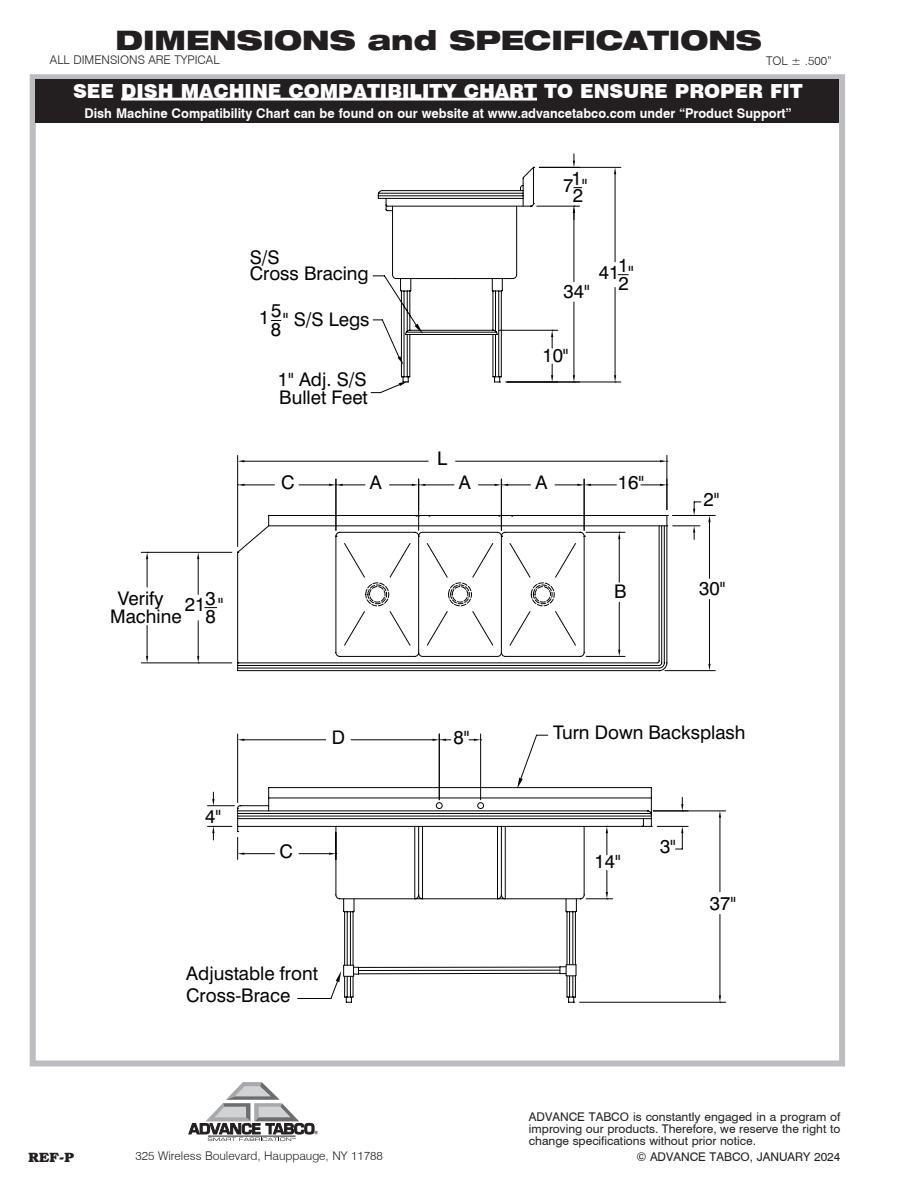
<style>
.page{position:relative;width:918px;height:1188px;background:#fff}
.page>*{position:absolute;margin:0;border:0;box-sizing:border-box;transform-origin:0 0}
.t1{font:900 expanded 27px "Helvetica Neue";color:#231f20}
.t2{font:900 19.5px "Swiss 721 BT";color:#fff}
.t3{font:18.75px/18.5px "Swiss 721 BT";color:#040503;text-align:center}
.t4{font:700 13.5px "Swiss 721 BT";color:#fff;scale:.95 1}
.t5{font:700 13.5px "Bookman";color:#231f20}
.t6{font:12px/12px "Swiss 721 BT";color:#231f20;text-align:justify}
.t7{font:300 12px "Swiss 721 BT";color:#231f20}
</style>
<div class="page">
<div style="left:30px;top:74px;width:815px;height:992px;border:6px solid #bcbdc0"></div>
<svg style="left:189px;top:1082px;width:129px;height:59px"></svg>
<div style="left:36px;top:80px;width:803px;height:43px;background:#231f20"></div>
<hr style="left:121px;top:98px;width:416px;height:3px;background:#fff">
<hr style="left:653px;top:810px;width:73px;height:1px;background:#040503">
<hr style="left:580px;top:1002px;width:146px;height:1px;background:#040503">
<hr style="left:720px;top:818px;width:1px;height:74px;background:#040503">
<hr style="left:720px;top:914px;width:1px;height:81px;background:#040503">
<svg style="left:719px;top:811px;width:2px;height:7px"></svg>
<hr style="left:237px;top:455px;width:1px;height:92px;background:#040503">
<hr style="left:666px;top:455px;width:1px;height:55px;background:#040503">
<hr style="left:244px;top:461px;width:184px;height:1px;background:#040503">
<hr style="left:456px;top:461px;width:204px;height:1px;background:#040503">
<svg style="left:238px;top:460px;width:6px;height:2px"></svg>
<svg style="left:239px;top:515px;width:477px;height:488px"></svg>
<svg style="left:708px;top:664px;width:3px;height:7px"></svg>
<hr style="left:237px;top:552px;width:1px;height:119px;background:#040503">
<hr style="left:141px;top:662px;width:91px;height:1px;background:#040503">
<hr style="left:141px;top:552px;width:91px;height:1px;background:#040503">
<hr style="left:147px;top:625px;width:1px;height:31px;background:#040503">
<svg style="left:146px;top:656px;width:2px;height:7px"></svg>
<hr style="left:198px;top:559px;width:1px;height:35px;background:#040503">
<hr style="left:198px;top:621px;width:1px;height:35px;background:#040503">
<svg style="left:197px;top:552px;width:2px;height:7px"></svg>
<svg style="left:205px;top:607px;width:12px;height:1px"></svg>
<hr style="left:586px;top:656px;width:39px;height:1px;background:#040503">
<hr style="left:586px;top:532px;width:39px;height:1px;background:#040503">
<hr style="left:619px;top:602px;width:1px;height:48px;background:#040503">
<hr style="left:619px;top:539px;width:1px;height:43px;background:#040503">
<svg style="left:618px;top:650px;width:2px;height:6px"></svg>
<svg style="left:244px;top:478px;width:311px;height:168px"></svg>
<hr style="left:584px;top:479px;width:1px;height:51px;background:#040503">
<svg style="left:555px;top:484px;width:61px;height:2px"></svg>
<svg style="left:719px;top:995px;width:2px;height:8px"></svg>
<svg style="left:660px;top:460px;width:8px;height:2px"></svg>
<svg style="left:268px;top:515px;width:2px;height:11px"></svg>
<svg style="left:681px;top:797px;width:2px;height:14px"></svg>
<svg style="left:708px;top:515px;width:3px;height:7px"></svg>
<svg style="left:146px;top:552px;width:2px;height:35px"></svg>
<svg style="left:197px;top:656px;width:2px;height:7px"></svg>
<svg style="left:618px;top:532px;width:2px;height:7px"></svg>
<svg style="left:478px;top:484px;width:53px;height:2px"></svg>
<svg style="left:390px;top:484px;width:64px;height:2px"></svg>
<svg style="left:329px;top:484px;width:36px;height:2px"></svg>
<svg style="left:238px;top:484px;width:6px;height:2px"></svg>
<svg style="left:335px;top:515px;width:250px;height:142px"></svg>
<svg style="left:656px;top:501px;width:46px;height:170px"></svg>
<svg style="left:641px;top:484px;width:27px;height:2px"></svg>
<svg style="left:372px;top:153px;width:209px;height:230px"></svg>
<svg style="left:573px;top:161px;width:2px;height:6px"></svg>
<hr style="left:574px;top:213px;width:1px;height:69px;background:#040503">
<hr style="left:574px;top:302px;width:1px;height:73px;background:#040503">
<svg style="left:372px;top:319px;width:32px;height:46px"></svg>
<svg style="left:370px;top:381px;width:38px;height:13px"></svg>
<hr style="left:539px;top:167px;width:82px;height:1px;background:#040503">
<hr style="left:507px;top:382px;width:114px;height:1px;background:#040503">
<hr style="left:615px;top:174px;width:1px;height:88px;background:#040503">
<hr style="left:615px;top:288px;width:1px;height:87px;background:#040503">
<svg style="left:614px;top:167px;width:2px;height:7px"></svg>
<svg style="left:551px;top:330px;width:2px;height:18px"></svg>
<svg style="left:573px;top:206px;width:2px;height:7px"></svg>
<svg style="left:573px;top:375px;width:2px;height:8px"></svg>
<svg style="left:387px;top:166px;width:148px;height:113px"></svg>
<svg style="left:614px;top:375px;width:2px;height:8px"></svg>
<svg style="left:207px;top:734px;width:406px;height:269px"></svg>
<h1 class="t1" style="left:116px;top:23px;width:648px">DIMENSIONS and SPECIFICATIONS</h1>
<p class="t7" style="left:50px;top:53px;width:171px">ALL DIMENSIONS ARE TYPICAL</p>
<p class="t7" style="left:766px;top:54px;width:67px">TOL ± .500”</p>
<h2 class="t2" style="left:73px;top:79px;width:731px">SEE DISH MACHINE COMPATIBILITY CHART TO ENSURE PROPER FIT</h2>
<p class="t4" style="left:84px;top:105px;width:746px">Dish Machine Compatibility Chart can be found on our website at www.advancetabco.com under “Product Support”</p>
<h3 class="t3" style="left:250px;top:249px;width:121px;line-height:16.2px;text-align:left">S/S<br>Cross Bracing</h3>
<h3 class="t3" style="left:259px;top:306px;width:24px;line-height:15.3px">1 5<br>8</h3>
<h3 class="t3" style="left:283px;top:310px;width:88px">" S/S Legs</h3>
<h3 class="t3" style="left:278px;top:371px;width:91px;line-height:17.9px;text-align:left">1" Adj. S/S<br>Bullet Feet</h3>
<h3 class="t3" style="left:437px;top:449px;width:12px">L</h3>
<h3 class="t3" style="left:563px;top:174px;width:21px;line-height:14.4px">71<br>2</h3>
<h3 class="t3" style="left:582px;top:175px;width:7px">"</h3>
<h3 class="t3" style="left:564px;top:282px;width:28px">34"</h3>
<h3 class="t3" style="left:599px;top:263px;width:37px">411"</h3>
<h3 class="t3" style="left:618px;top:274px;width:12px">2</h3>
<h3 class="t3" style="left:542px;top:346px;width:28px">10"</h3>
<h3 class="t3" style="left:110px;top:589px;width:73px">Verify<br>Machine</h3>
<h3 class="t3" style="left:185px;top:595px;width:40px">213"</h3>
<h3 class="t3" style="left:205px;top:607px;width:12px">8</h3>
<h3 class="t3" style="left:205px;top:807px;width:17px">4"</h3>
<h3 class="t3" style="left:281px;top:473px;width:15px">C</h3>
<h3 class="t3" style="left:370px;top:473px;width:13px">A</h3>
<h3 class="t3" style="left:459px;top:473px;width:13px">A</h3>
<h3 class="t3" style="left:535px;top:473px;width:13px">A</h3>
<h3 class="t3" style="left:618px;top:473px;width:28px">16"</h3>
<h3 class="t3" style="left:614px;top:582px;width:14px">B</h3>
<h3 class="t3" style="left:704px;top:490px;width:17px">2"</h3>
<h3 class="t3" style="left:699px;top:579px;width:28px">30"</h3>
<h3 class="t3" style="left:279px;top:842px;width:15px">C</h3>
<h3 class="t3" style="left:332px;top:728px;width:15px">D</h3>
<h3 class="t3" style="left:453px;top:728px;width:17px">8"</h3>
<h3 class="t3" style="left:553px;top:723px;width:194px">Turn Down Backsplash</h3>
<h3 class="t3" style="left:594px;top:852px;width:28px">14"</h3>
<h3 class="t3" style="left:660px;top:837px;width:17px">3"</h3>
<h3 class="t3" style="left:710px;top:894px;width:28px">37"</h3>
<p class="t5" style="left:28px;top:1149px;width:47px">REF-P</p>
<h3 class="t3" style="left:186px;top:962px;width:133px;line-height:22.5px;text-align:left">Adjustable front<br>Cross-Brace</h3>
<p class="t7" style="left:135px;top:1148px;width:249px">325 Wireless Boulevard, Hauppauge, NY 11788</p>
<p class="t6" style="left:529px;top:1111px;width:313px">ADVANCE TABCO is constantly engaged in a program of improving our products. Therefore, we reserve the right to change specifications without prior notice.</p>
<p class="t6" style="left:636px;top:1151px;width:206px">© ADVANCE TABCO, JANUARY 2024</p>
</div>
